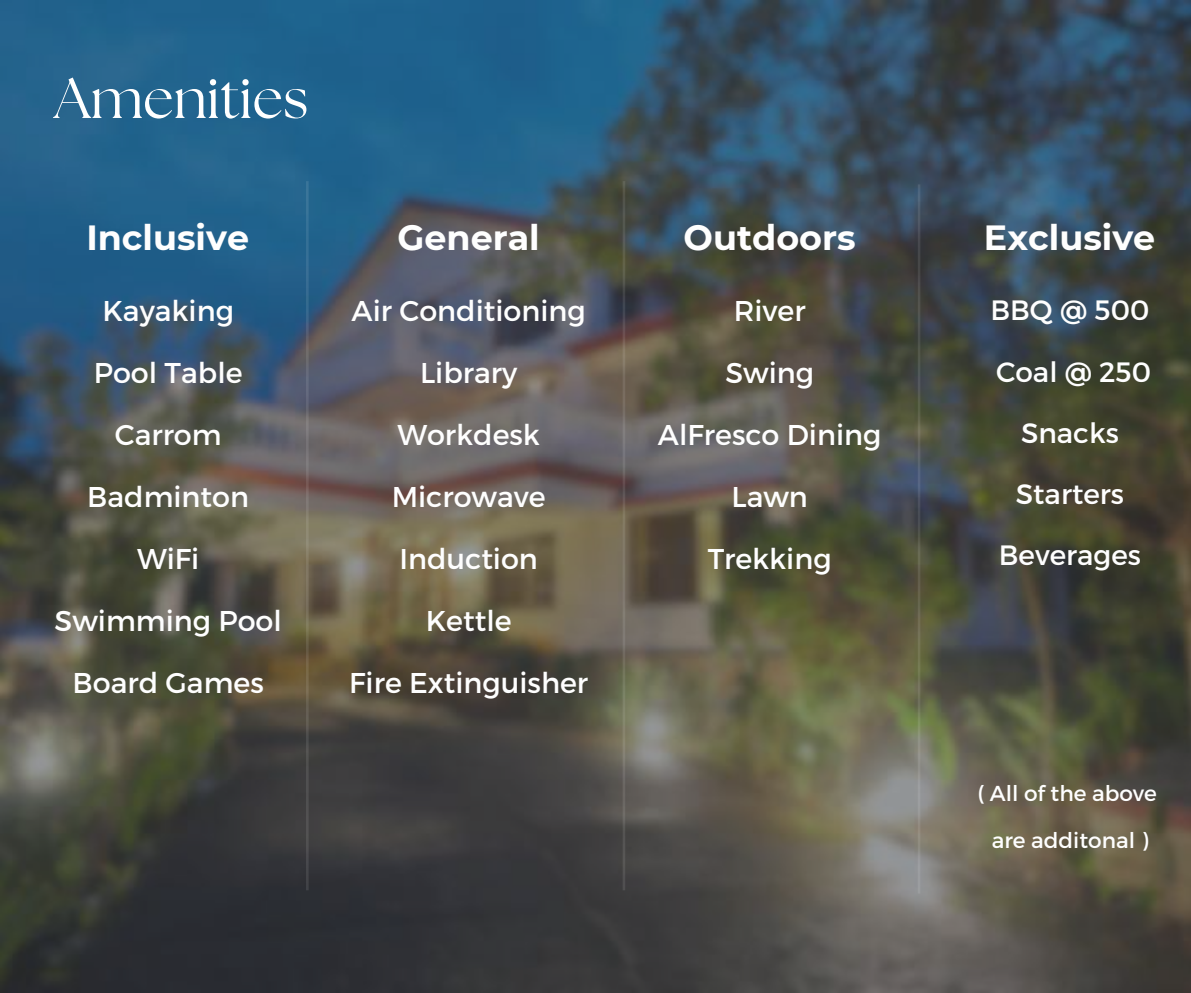
<style>
.page{position:relative;width:1191px;height:993px;background:#fff}
.page>*{position:absolute;margin:0;border:0;box-sizing:border-box;transform-origin:0 0}
.t1{font:57.05px "The Seasons";color:#fff}
.t2{font:700 35px "Montserrat";color:#fefefe}
.t3{font:28.7px/61.9px "Montserrat";color:#fefefe;text-align:center}
.t4{font:28px/61.2px "Montserrat";color:#fefefe;text-align:center}
.t5{font:21.7px/46.9px "Montserrat";color:#fefefe;text-align:center}
</style>
<div class="page">
<img style="left:0;top:0;width:1190px;height:992px">
<hr style="left:306px;top:181px;width:2px;height:709px;background:#fff">
<hr style="left:622px;top:181px;width:3px;height:709px;background:#fff">
<hr style="left:917px;top:184px;width:3px;height:709px;background:#fff">
<h1 class="t1" style="left:54px;top:72px;width:256px">Amenities</h1>
<p class="t2" style="left:86px;top:216px;width:164px">Inclusive</p>
<p class="t2" style="left:397px;top:216px;width:144px">General</p>
<p class="t2" style="left:683px;top:216px;width:174px">Outdoors</p>
<p class="t2" style="left:983px;top:216px;width:173px">Exclusive</p>
<p class="t3" style="left:55px;top:278px;width:229px">Kayaking<br>Pool Table<br>Carrom<br>Badminton<br>WiFi<br>Swimming Pool<br>Board Games</p>
<p class="t3" style="left:658px;top:278px;width:225px">River<br>Swing<br>AlFresco Dining<br>Lawn<br>Trekking</p>
<p class="t4" style="left:990px;top:278px;width:162px">BBQ @ 500<br>Coal @ 250<br>Snacks<br>Starters<br>Beverages</p>
<p class="t3" style="left:349px;top:278px;width:240px">Air Conditioning<br>Library<br>Workdesk<br>Microwave<br>Induction<br>Kettle<br>Fire Extinguisher</p>
<p class="t5" style="left:977px;top:768px;width:181px">( All of the above are additonal )</p>
</div>
